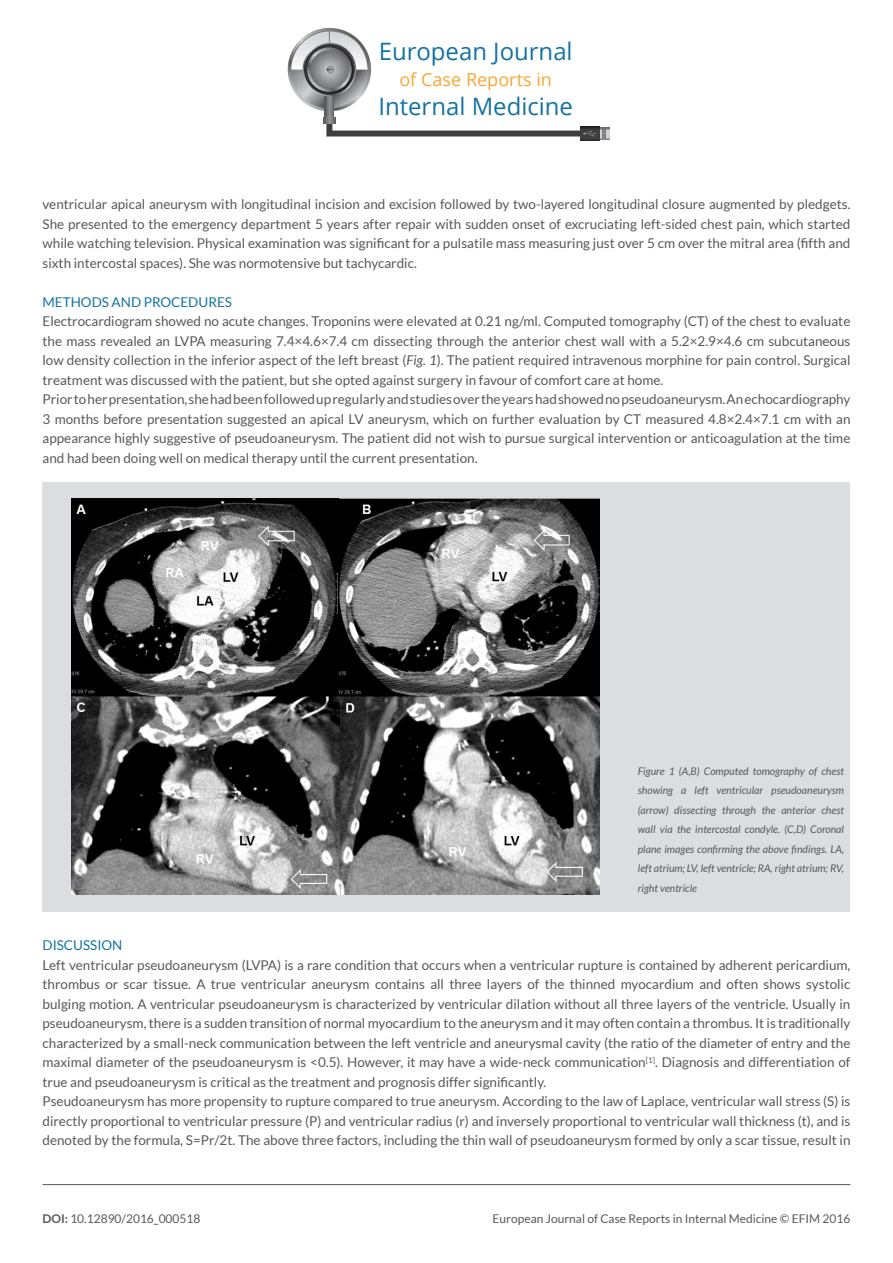
<style>
.page{position:relative;width:893px;height:1263px;background:#fff}
.page>*{position:absolute;margin:0;border:0;box-sizing:border-box;transform-origin:0 0}
.t1{font:24px "Open Sans";color:#1373a1}
.t2{font:18px "Open Sans";color:#faa633}
.TESTO_ARTICOLO{font:13.5px/19.5px "Lato";color:#57585a;text-align:justify}
.TESTO_ARTICOLO-2{font:13.5px "Lato";color:#1373a1}
.t3{font:12px "Lato";color:#57585a}
.DIDASCALIA{font:italic 10.5px/19.5px "Lato";color:#57585a;text-align:justify}
.s1{font-style:italic}
.s2{font-weight:700}
</style>
<div class="page">
<svg style="left:288px;top:28px;width:83px;height:83px"></svg>
<svg style="left:291px;top:31px;width:77px;height:77px"></svg>
<svg style="left:325px;top:96px;width:9px;height:21px"></svg>
<svg style="left:303px;top:43px;width:53px;height:53px"></svg>
<svg style="left:304px;top:44px;width:51px;height:51px"></svg>
<svg style="left:307px;top:47px;width:45px;height:45px"></svg>
<svg style="left:310px;top:50px;width:39px;height:39px"></svg>
<svg style="left:291px;top:31px;width:76px;height:43px"></svg>
<svg style="left:600px;top:128px;width:10px;height:11px"></svg>
<svg style="left:603px;top:129px;width:2px;height:9px"></svg>
<svg style="left:580px;top:126px;width:20px;height:15px"></svg>
<svg style="left:323px;top:117px;width:273px;height:20px"></svg>
<hr style="left:43px;top:1184px;width:807px;height:1px;background:#57585a">
<div style="left:43px;top:482px;width:807px;height:429px;background:#dcdddf"></div>
<img style="left:71px;top:498px;width:529px;height:397px">
<h1 class="t1" style="left:379px;top:35px;width:196px">European Journal</h1>
<h2 class="t2" style="left:399px;top:67px;width:154px">of Case Reports in</h2>
<h1 class="t1" style="left:378px;top:89px;width:196px">Internal Medicine</h1>
<p class="TESTO_ARTICOLO" style="left:43px;top:194px;width:809px">ventricular apical aneurysm with longitudinal incision and excision followed by two-layered longitudinal closure augmented by pledgets.<br>She presented to the emergency department 5 years after repair with sudden onset of excruciating left-sided chest pain, which started while watching television. Physical examination was significant for a pulsatile mass measuring just over 5 cm over the mitral area (fifth and sixth intercostal spaces). She was normotensive but tachycardic.</p>
<p class="TESTO_ARTICOLO-2" style="left:43px;top:294px;width:191px">METHODS AND PROCEDURES</p>
<p class="TESTO_ARTICOLO" style="left:43px;top:311px;width:809px">Electrocardiogram showed no acute changes. Troponins were elevated at 0.21 ng/ml. Computed tomography (CT) of the chest to evaluate the mass revealed an LVPA measuring 7.4×4.6×7.4 cm dissecting through the anterior chest wall with a 5.2×2.9×4.6 cm subcutaneous low density collection in the inferior aspect of the left breast (<span class="s1">Fig. 1</span>). The patient required intravenous morphine for pain control. Surgical treatment was discussed with the patient, but she opted against surgery in favour of comfort care at home.</p>
<p class="TESTO_ARTICOLO" style="left:43px;top:389px;width:809px">Prior to her presentation, she had been followed up regularly and studies over the years had showed no pseudoaneurysm. An echocardiography 3 months before presentation suggested an apical LV aneurysm, which on further evaluation by CT measured 4.8×2.4×7.1 cm with an appearance highly suggestive of pseudoaneurysm. The patient did not wish to pursue surgical intervention or anticoagulation at the time and had been doing well on medical therapy until the current presentation.</p>
<p class="DIDASCALIA" style="left:638px;top:761px;width:208px">Figure 1 (A,B) Computed tomography of chest showing a left ventricular pseudoaneurysm (arrow) dissecting through the anterior chest wall via the intercostal condyle. (C,D) Coronal plane images confirming the above findings. LA, left atrium; LV, left ventricle; RA, right atrium; RV, right ventricle</p>
<p class="TESTO_ARTICOLO-2" style="left:43px;top:938px;width:82px">DISCUSSION</p>
<p class="TESTO_ARTICOLO" style="left:43px;top:955px;width:809px">Left ventricular pseudoaneurysm (LVPA) is a rare condition that occurs when a ventricular rupture is contained by adherent pericardium, thrombus or scar tissue. A true ventricular aneurysm contains all three layers of the thinned myocardium and often shows systolic bulging motion. A ventricular pseudoaneurysm is characterized by ventricular dilation without all three layers of the ventricle. Usually in pseudoaneurysm, there is a sudden transition of normal myocardium to the aneurysm and it may often contain a thrombus. It is traditionally characterized by a small-neck communication between the left ventricle and aneurysmal cavity (the ratio of the diameter of entry and the maximal diameter of the pseudoaneurysm is &lt;0.5). However, it may have a wide-neck communication<sup>[1]</sup>. Diagnosis and differentiation of true and pseudoaneurysm is critical as the treatment and prognosis differ significantly.</p>
<p class="TESTO_ARTICOLO" style="left:43px;top:1091px;width:809px">Pseudoaneurysm has more propensity to rupture compared to true aneurysm. According to the law of Laplace, ventricular wall stress (S) is directly proportional to ventricular pressure (P) and ventricular radius (r) and inversely proportional to ventricular wall thickness (t), and is denoted by the formula, S=Pr/2t. The above three factors, including the thin wall of pseudoaneurysm formed by only a scar tissue, result in</p>
<p class="t3" style="left:43px;top:1212px;width:159px"><span class="s2">DOI:</span> 10.12890/2016_000518</p>
<p class="t3" style="left:493px;top:1212px;width:359px">European Journal of Case Reports in Internal Medicine © EFIM 2016</p>
</div>
